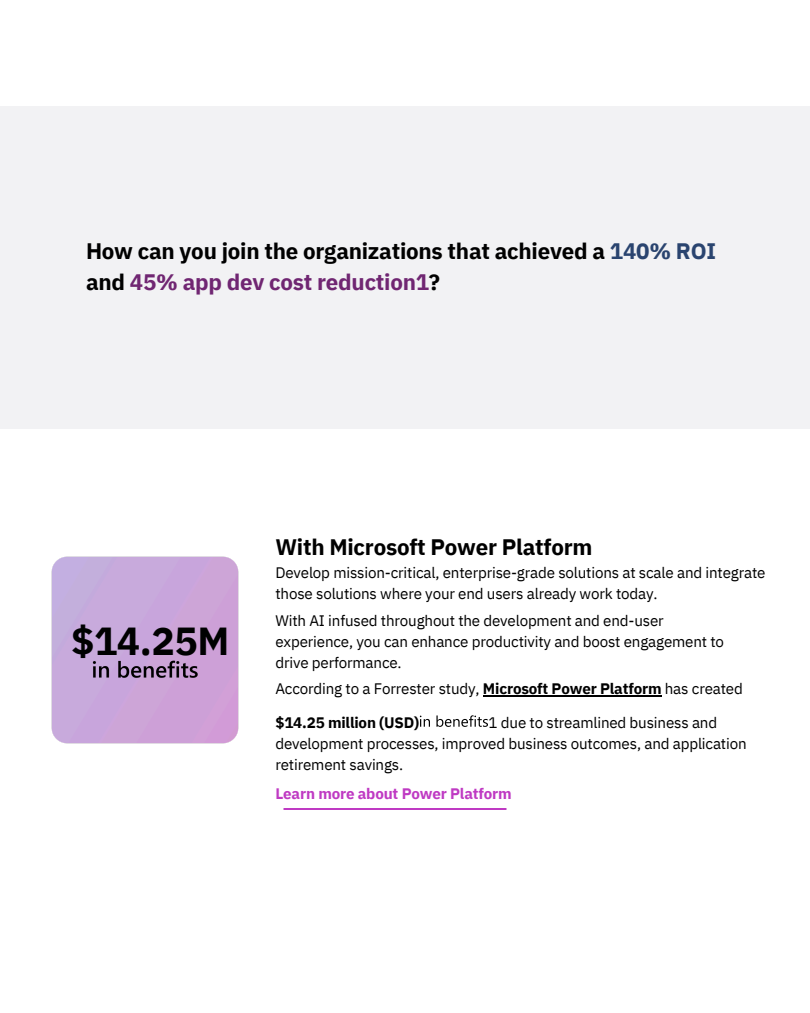
<style>
.page{position:relative;width:810px;height:1013px;background:#fff}
.page>*{position:absolute;margin:0;border:0;box-sizing:border-box;transform-origin:0 0}
.t1{font:700 39px "IBM Plex Sans";color:#000101}
.t2{font:700 22.3px/31.5px "IBM Plex Sans";letter-spacing:-.01em;color:#000}
.t3{font:15.2px/21px "IBM Plex Sans";letter-spacing:-.01em;color:#000}
.t4{font:700 15.2px "IBM Plex Sans";letter-spacing:-.01em;color:#bf3ac3}
.t5{font:700 15.2px "IBM Plex Sans";letter-spacing:-.01em;color:#000}
.s1{color:#2a446f}
.s2{color:#702672}
.s3{font-weight:700}
</style>
<div class="page">
<img style="left:51px;top:556px;width:188px;height:188px">
<div style="left:0;top:106px;width:810px;height:323px;background:#f2f2f4"></div>
<img style="left:283px;top:808px;width:224px;height:1px">
<svg style="left:420px;top:715px;width:68px;height:12px"></svg>
<hr style="left:483px;top:695px;width:178px;height:2px;background:#000">
<p class="t2" style="left:86px;top:235px;width:632px">How can you join the organizations that achieved a <span class="s1">140% ROI </span>and <span class="s2">45% app dev cost reduction1</span>?</p>
<p class="t1" style="left:71px;top:614px;width:160px">$14.25M</p>
<h2 class="t2" style="left:275px;top:531px;width:319px">With Microsoft Power Platform</h2>
<p class="t3" style="left:275px;top:562px;width:492px">Develop mission-critical, enterprise-grade solutions at scale and integrate those solutions where your end users already work today.</p>
<h1 class="t3" style="left:275px;top:609px;width:390px">With AI infused throughout the development and end-user</h1>
<p class="t3" style="left:275px;top:630px;width:450px">experience, you can enhance productivity and boost engagement to</p>
<p class="t3" style="left:275px;top:651px;width:128px">drive performance.</p>
<p class="t3" style="left:275px;top:677px;width:469px">According to a Forrester study, <span class="s3">Microsoft Power Platform</span> has created</p>
<p class="t5" style="left:275px;top:712px;width:146px">$14.25 million (USD)</p>
<p class="t3" style="left:489px;top:711px;width:230px">1 due to streamlined business and</p>
<h3 class="t3" style="left:275px;top:733px;width:473px">development processes, improved business outcomes, and application retirement savings.</h3>
<p class="t4" style="left:275px;top:783px;width:238px">Learn more about Power Platform</p>
</div>
